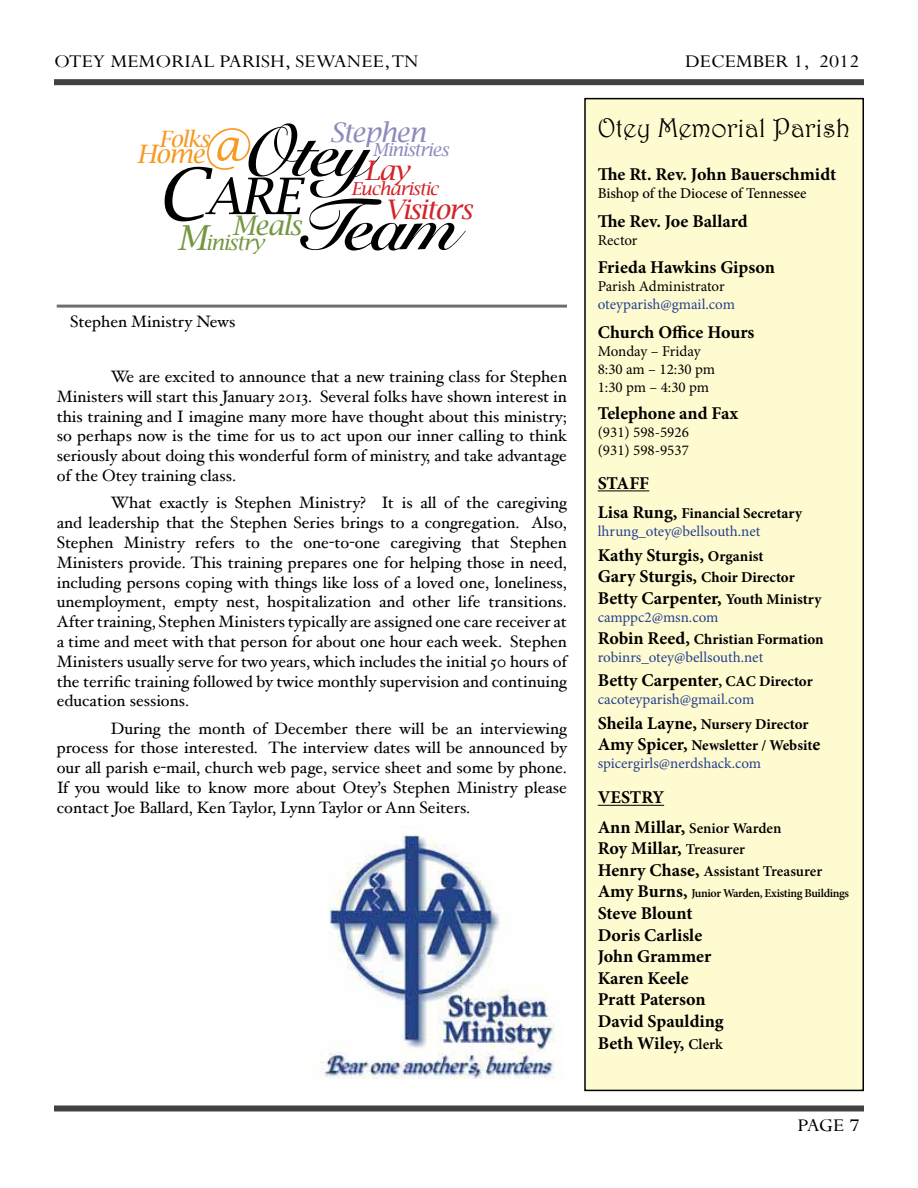
<style>
.page{position:relative;width:918px;height:1188px;background:#fff}
.page>*{position:absolute;margin:0;border:0;box-sizing:border-box;transform-origin:0 0}
.t1{font:700 72px "Snell Roundhand";letter-spacing:-.04em;color:#000}
.t2{font:italic 55.05px "Lucida Bright";color:#f89921}
.t3{font:italic 50.4px "Lucida Bright";color:#000}
.t4{font:27px "Harrington";color:#000}
.t5{font:italic 27px "Lucida Bright";letter-spacing:-.04em;color:#d2232a}
.t6{font:italic 27px "Lucida Bright";letter-spacing:-.04em;color:#8b8cbc}
.t7{font:italic 27px "Lucida Bright";letter-spacing:-.04em;color:#769741}
.t8{font:italic 25.35px "Lucida Bright";color:#f89921}
.t9{font:italic 22.65px "Lucida Bright";letter-spacing:-.04em;color:#f89921}
.t10{font:italic 21px "Lucida Bright";letter-spacing:-.04em;color:#769741}
.t11{font:19.95px "Perpetua";color:#000;scale:1.11 1}
.t12{font:700 18px/21.6px "Minion Pro";color:#000}
.t13{font:italic 18px "Lucida Bright";letter-spacing:-.04em;color:#d2232a}
.t14{font:italic 18px "Lucida Bright";letter-spacing:-.04em;color:#8b8cbc}
.t15{font:16.5px/19.8px "Hoefler Text";color:#000;text-align:justify}
.t16{font:15px/18px "Minion Pro";letter-spacing:-.005em;color:#25408f}
.t17{font:15px/18px "Minion Pro";color:#000}
.t18{font:700 15px/21.6px "Minion Pro";color:#000}
.t19{font:600 15px "Minion Pro";letter-spacing:-.005em;color:#000}
.t20{font:500 15px "Minion Pro";color:#000}
.t21{font:600 12px "Minion Pro";letter-spacing:-.03em;color:#000}
.s1{font-style:inherit}
.s2{font-size:72px}
.s3{font-size:34.5px}
.s4{font-weight:700;font-size:18px;color:#000}
.s5{font-weight:700;color:#000}
.s6{font-size:15px}
.s7{font-size:18px}
.s8{font-weight:400;color:#25408f}
.s9{font-weight:700;font-size:18px}
.s10{font-weight:600;font-size:15px}
</style>
<div class="page">
<div style="left:54px;top:1105px;width:810px;height:6px;background:#414042"></div>
<div style="left:585px;top:99px;width:278px;height:991px;background:#fffbd0"></div>
<hr style="left:598px;top:490px;width:51px;height:1px;background:#000">
<hr style="left:598px;top:805px;width:66px;height:1px;background:#000">
<div style="left:584px;top:98px;width:280px;height:993px;border:2px solid #000"></div>
<div style="left:54px;top:79px;width:810px;height:6px;background:#414042"></div>
<hr style="left:57px;top:305px;width:510px;height:3px;background:#6d6e71">
<img style="left:320px;top:831px;width:243px;height:248px">
<p class="t11" style="left:54px;top:49px;width:314px">Otey Memo rial Parish, Sewanee, TN</p>
<p class="t11" style="left:685px;top:49px;width:159px">December <span class="s1">1, 2012</span></p>
<h3 class="t6" style="left:329px;top:117px;width:98px">Stephen</h3>
<h1 class="t1" style="left:243px;top:108px;width:130px">Otey</h1>
<h2 class="t2" style="left:201px;top:118px;width:49px">@</h2>
<h3 class="t9" style="left:159px;top:126px;width:52px">Folks</h3>
<p class="t14" style="left:373px;top:139px;width:78px">Ministries</p>
<h3 class="t5" style="left:364px;top:155px;width:46px">Lay</h3>
<p class="t13" style="left:351px;top:178px;width:89px">Eucharistic</p>
<h3 class="t5" style="left:386px;top:194px;width:88px">Visitors</h3>
<h3 class="t8" style="left:137px;top:140px;width:70px">Home</h3>
<h3 class="t3" style="left:157px;top:167px;width:145px"><span class="s2">C</span>ARE</h3>
<h1 class="t1" style="left:297px;top:182px;width:162px">Team</h1>
<h3 class="t7" style="left:177px;top:210px;width:126px"><span class="s3">M</span> Meals</h3>
<p class="t10" style="left:205px;top:231px;width:60px">inistry</p>
<p class="t15" style="left:70px;top:312px;width:167px">Stephen Ministry News</p>
<p class="t15" style="left:57px;top:366px;width:512px;text-indent:54px">We are excited to announce that a new training class for Stephen Ministers will start this January 2013. Several folks have shown interest in this training and I imagine many more have thought about this ministry; so perhaps now is the time for us to act upon our inner calling to think seriously about doing this wonderful form of ministry, and take advantage of the Otey training class.</p>
<p class="t15" style="left:57px;top:493px;width:512px;text-indent:54px">What exactly is Stephen Ministry? It is all of the caregiving and leadership that the Stephen Series brings to a congregation. Also, Stephen Ministry refers to the one-to-one caregiving that Stephen Ministers provide. This training prepares one for helping those in need, including persons coping with things like loss of a loved one, loneliness, unemployment, empty nest, hospitalization and other life transitions.<br>After training, Stephen Ministers typically are assigned one care receiver at a time and meet with that person for about one hour each week. Stephen Ministers usually serve for two years, which includes the initial 50 hours of the terrific training followed by twice monthly supervision and continuing education sessions.</p>
<p class="t15" style="left:57px;top:718px;width:512px;text-indent:54px">During the month of December there will be an interviewing process for those interested. The interview dates will be announced by our all parish e-mail, church web page, service sheet and some by phone.<br>If you would like to know more about Otey’s Stephen Ministry please contact Joe Ballard, Ken Taylor, Lynn Taylor or Ann Seiters.</p>
<h3 class="t4" style="left:598px;top:111px;width:254px">Otey Memorial Parish</h3>
<p class="t12" style="left:598px;top:163px;width:240px">The Rt. Rev. John Bauerschmidt</p>
<p class="t20" style="left:598px;top:183px;width:210px">Bishop of the Diocese of Tennessee</p>
<p class="t12" style="left:598px;top:210px;width:152px">The Rev. Joe Ballard</p>
<p class="t17" style="left:598px;top:231px;width:41px">Rector</p>
<p class="t12" style="left:598px;top:256px;width:179px">Frieda Hawkins Gipson</p>
<p class="t17" style="left:598px;top:277px;width:128px">Parish Administrator</p>
<p class="t16" style="left:598px;top:295px;width:139px">oteyparish@gmail.com</p>
<p class="t12" style="left:598px;top:321px;width:158px">Church Office Hours</p>
<p class="t17" style="left:598px;top:342px;width:119px">Monday – Friday<br>8:30 am – 12:30 pm<br>1:30 pm – 4:30 pm</p>
<p class="t12" style="left:598px;top:403px;width:142px">Telephone and Fax</p>
<p class="t17" style="left:598px;top:424px;width:93px">(931) 598-5926 (931) 598-9537</p>
<p class="t12" style="left:598px;top:472px;width:53px">STAFF</p>
<p class="t16" style="left:598px;top:504px;width:206px"><span class="s4">Lisa Rung,</span> <span class="s5">Financial Secretary </span>lhrung_otey@bellsouth.net</p>
<p class="t12" style="left:598px;top:544px;width:167px">Kathy Sturgis, <span class="s6">Organist</span></p>
<p class="t18" style="left:598px;top:567px;width:199px"><span class="s7">Gary Sturgis,</span> Choir Director</p>
<p class="t12" style="left:598px;top:587px;width:225px">Betty Carpenter, <span class="s6">Youth Ministry</span></p>
<p class="t18" style="left:598px;top:606px;width:228px"><span class="s8">camppc2@msn.com<br></span><span class="s7">Robin Reed,</span> Christian Formation</p>
<p class="t16" style="left:598px;top:648px;width:167px">robinrs_otey@bellsouth.net</p>
<p class="t12" style="left:598px;top:669px;width:217px">Betty Carpenter<span class="s6">, CAC Director</span></p>
<p class="t16" style="left:598px;top:687px;width:212px;line-height:24.6px">cacoteyparish@gmail.com<br><span class="s4">Sheila Layne,</span> <span class="s5">Nursery Director</span></p>
<p class="t16" style="left:598px;top:737px;width:224px"><span class="s4">Amy Spicer,</span> <span class="s5">Newsletter / Websit</span><span class="s4">e </span>spicergirls@nerdshack.com</p>
<p class="t12" style="left:598px;top:787px;width:68px">VESTRY</p>
<p class="t19" style="left:598px;top:817px;width:185px"><span class="s9">Ann Millar,</span> Senior Warden</p>
<p class="t12" style="left:598px;top:837px;width:149px">Roy Millar, <span class="s10">Treasurer</span></p>
<p class="t19" style="left:598px;top:861px;width:226px"><span class="s9">Henry Chase,</span> Assistant Treasurer</p>
<p class="t21" style="left:598px;top:885px;width:253px"><span class="s9">Amy Burns,</span> Junior Warden, Existing Buildings</p>
<p class="t12" style="left:598px;top:902px;width:128px">Steve Blount<br>Doris Carlisle<br>John Grammer<br>Karen Keele<br>Pratt Paterson<br>David Spaulding<br>Beth Wiley, <span class="s10">Clerk</span></p>
<p class="t11" style="left:797px;top:1113px;width:57px">Page <span class="s1">7</span></p>
</div>
